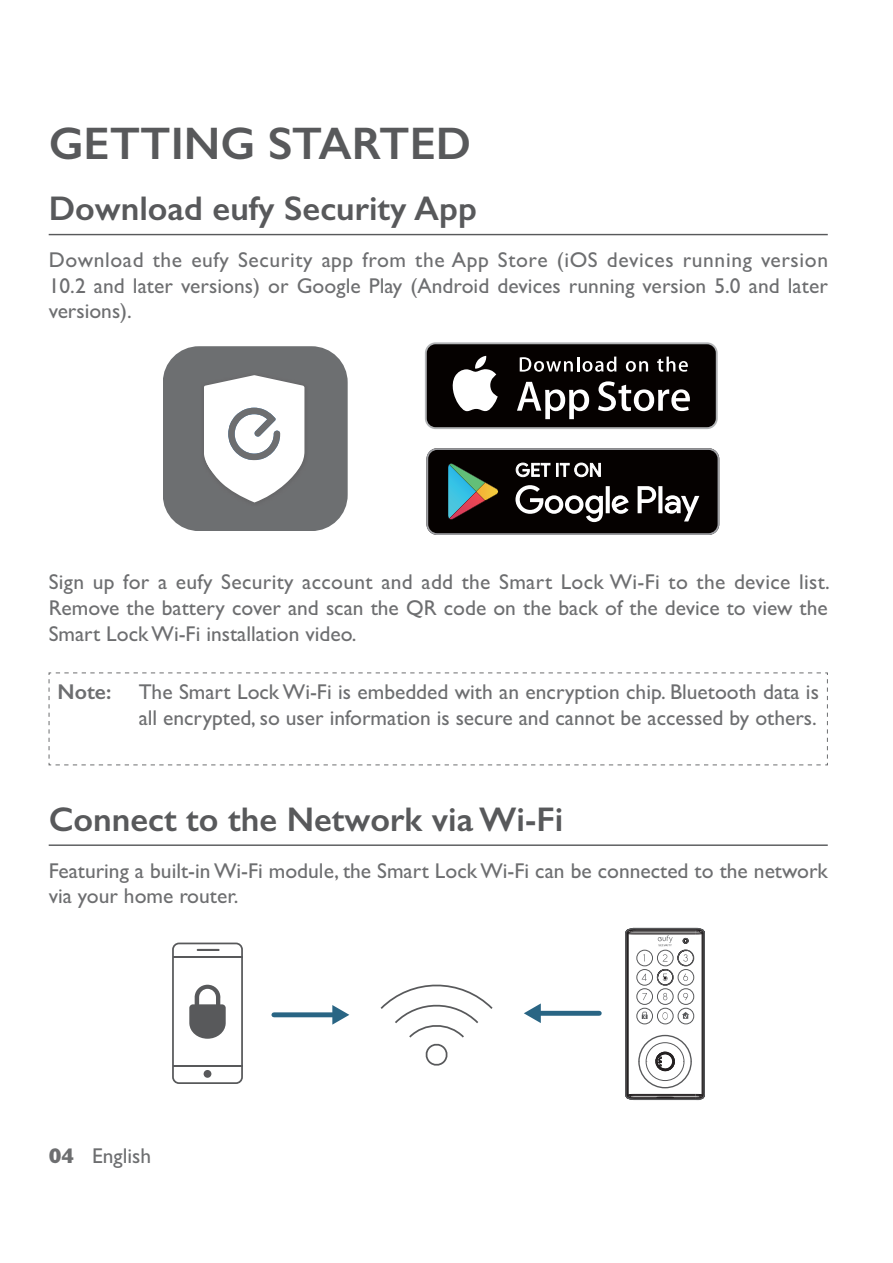
<style>
.page{position:relative;width:893px;height:1263px;background:#fff}
.page>*{position:absolute;margin:0;border:0;box-sizing:border-box;transform-origin:0 0}
.t1{font:600 45.75px "Gill Sans";color:#58595b}
.t2{font:600 34.35px "Gill Sans";color:#58595b}
.t3{font:21.45px/25.8px "Gill Sans";color:#6d6e70;text-align:justify}
.t4{font:600 21.45px "Gill Sans";color:#6d6e70}
.s1{font-weight:700}
</style>
<div class="page">
<hr style="left:49px;top:234px;width:779px;height:1px;background:#58595b">
<hr style="left:49px;top:844px;width:779px;height:2px;background:#58595b">
<svg style="left:425px;top:342px;width:293px;height:87px"></svg>
<div style="left:427px;top:344px;width:289px;height:83px;background:#050100;border-radius:9px"></div>
<svg style="left:452px;top:356px;width:46px;height:55px"></svg>
<svg style="left:517px;top:382px;width:72px;height:37px"></svg>
<svg style="left:598px;top:381px;width:92px;height:30px"></svg>
<svg style="left:520px;top:357px;width:96px;height:15px"></svg>
<svg style="left:626px;top:361px;width:22px;height:11px"></svg>
<svg style="left:657px;top:357px;width:31px;height:15px"></svg>
<svg style="left:426px;top:448px;width:293px;height:87px;background:#2c2c2b"></svg>
<div style="left:163px;top:346px;width:185px;height:185px;background:#6d6f71;border-radius:36px"></div>
<img style="left:254px;top:387px;width:51px;height:116px">
<svg style="left:204px;top:375px;width:100px;height:127px"></svg>
<svg style="left:48px;top:672px;width:780px;height:94px"></svg>
<div style="left:274px;top:1012px;width:61px;height:5px;background:#296584"></div>
<svg style="left:332px;top:1005px;width:17px;height:20px"></svg>
<div style="left:538px;top:1011px;width:61px;height:5px;background:#296584"></div>
<svg style="left:524px;top:1003px;width:17px;height:20px"></svg>
<svg style="left:380px;top:984px;width:113px;height:82px"></svg>
<div style="left:172px;top:943px;width:71px;height:141px;border:2px solid #58595b;border-radius:6px"></div>
<hr style="left:173px;top:957px;width:69px;height:1px;background:#58595b">
<hr style="left:173px;top:1065px;width:69px;height:2px;background:#58595b">
<hr style="left:197px;top:949px;width:23px;height:2px;background:#58595b">
<div style="left:204px;top:1070px;width:7px;height:8px;background:#58595b;border-radius:50%"></div>
<svg style="left:189px;top:985px;width:37px;height:54px"></svg>
<svg style="left:625px;top:927px;width:80px;height:174px"></svg>
<h1 class="t1" style="left:49px;top:116px;width:424px">GETTING STARTED</h1>
<h2 class="t2" style="left:49px;top:188px;width:430px">Download eufy Security App</h2>
<p class="t3" style="left:49px;top:247px;width:781px">Download the eufy Security app from the App Store (iOS devices running version 10.2 and later versions) or Google Play (Android devices running version 5.0 and later versions).</p>
<p class="t3" style="left:49px;top:569px;width:783px">Sign up for a eufy Security account and add the Smart Lock Wi-Fi to the device list.<br>Remove the battery cover and scan the QR code on the back of the device to view the Smart Lock Wi-Fi installation video.</p>
<p class="t4" style="left:58px;top:679px;width:55px">Note:</p>
<p class="t3" style="left:139px;top:679px;width:682px">The Smart Lock Wi-Fi is embedded with an encryption chip. Bluetooth data is all encrypted, so user information is secure and cannot be accessed by others.</p>
<h2 class="t2" style="left:49px;top:799px;width:516px">Connect to the Network via Wi-Fi</h2>
<p class="t3" style="left:49px;top:857px;width:780px">Featuring a built-in Wi-Fi module, the Smart Lock Wi-Fi can be connected to the network via your home router.</p>
<p class="t3" style="left:49px;top:1143px;width:104px"><span class="s1">04</span> English</p>
</div>
